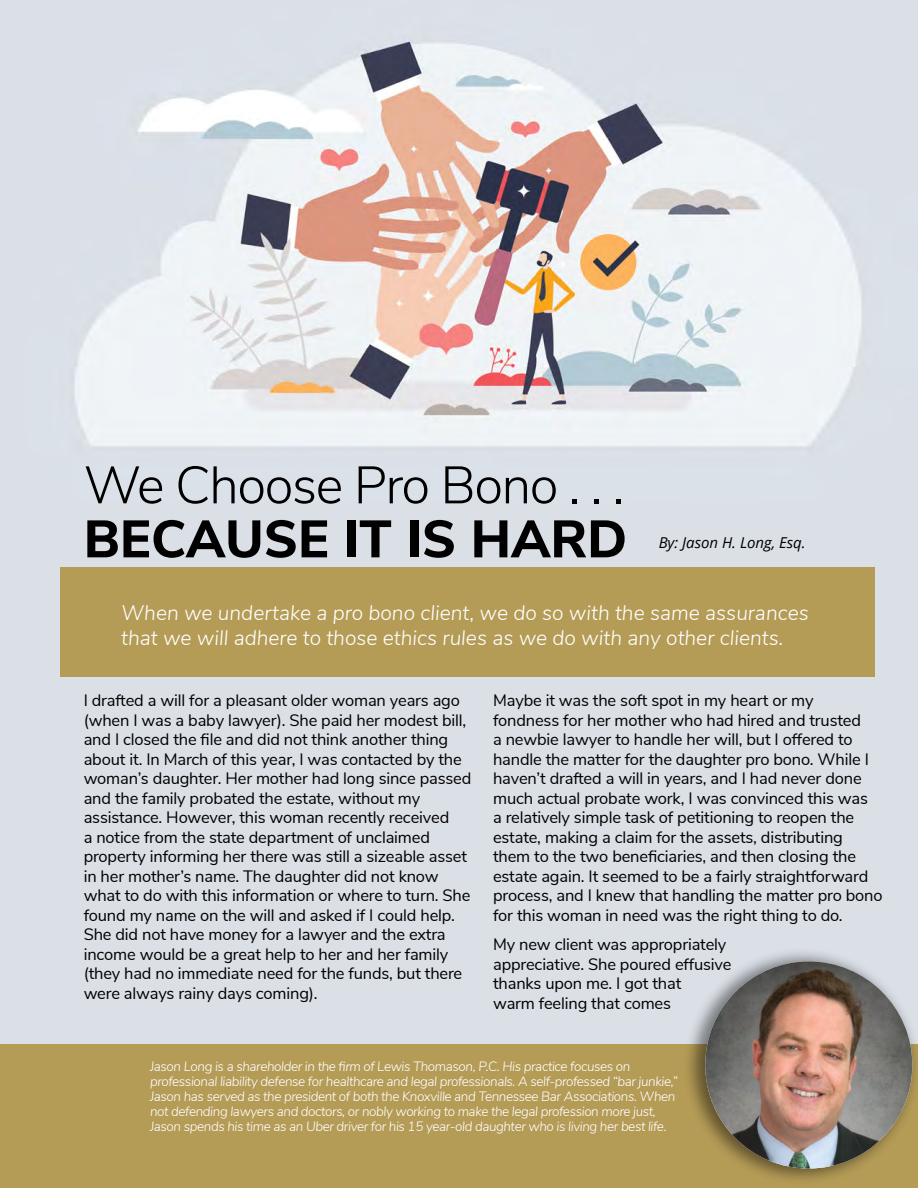
<style>
.page{position:relative;width:918px;height:1188px;background:#fff}
.page>*{position:absolute;margin:0;border:0;box-sizing:border-box;transform-origin:0 0}
.t1{font:300 52.5px "Nunito Sans";letter-spacing:-.025em;color:#000}
.t2{font:800 52.5px "Nunito Sans";color:#000}
.t3{font:italic 300 21px/25.5px "Nunito Sans";color:#fff}
.t4{font:16.5px/19.5px "Nunito Sans";letter-spacing:-.01em;color:#000}
.t5{font:italic 15px "Open Sans";color:#000}
.t6{font:italic 300 13.5px/15px "Nunito Sans";letter-spacing:-.03em;color:#fff}
</style>
<div class="page">
<img style="left:0;top:0;width:918px;height:1044px">
<div style="left:0;top:1044px;width:918px;height:144px;background:#b49b56"></div>
<div style="left:682px;top:947px;width:236px;height:239px;background:#000;opacity:.46"></div>
<img style="left:705px;top:961px;width:207px;height:208px;border-radius:104px">
<div style="left:60px;top:567px;width:815px;height:110px;background:#b49b56"></div>
<h1 class="t1" style="left:84px;top:447px;width:543px">We Choose Pro Bono . . .</h1>
<h1 class="t2" style="left:84px;top:501px;width:545px">BECAUSE IT IS HARD</h1>
<p class="t5" style="left:659px;top:533px;width:149px">By: Jason H. Long, Esq.</p>
<p class="t3" style="left:121px;top:599px;width:689px">When we undertake a pro bono client, we do so with the same assurances that we will adhere to those ethics rules as we do with any other clients.</p>
<p class="t4" style="left:84px;top:690px;width:389px">I drafted a will for a pleasant older woman years ago (when I was a baby lawyer). She paid her modest bill, and I closed the file and did not think another thing about it. In March of this year, I was contacted by the woman’s daughter. Her mother had long since passed and the family probated the estate, without my assistance. However, this woman recently received<br>a notice from the state department of unclaimed property informing her there was still a sizeable asset in her mother’s name. The daughter did not know what to do with this information or where to turn. She found my name on the will and asked if I could help.<br>She did not have money for a lawyer and the extra income would be a great help to her and her family (they had no immediate need for the funds, but there were always rainy days coming).</p>
<p class="t4" style="left:493px;top:690px;width:391px">Maybe it was the soft spot in my heart or my fondness for her mother who had hired and trusted<br>a newbie lawyer to handle her will, but I offered to handle the matter for the daughter pro bono. While I haven’t drafted a will in years, and I had never done much actual probate work, I was convinced this was<br>a relatively simple task of petitioning to reopen the estate, making a claim for the assets, distributing them to the two beneficiaries, and then closing the estate again. It seemed to be a fairly straightforward process, and I knew that handling the matter pro bono for this woman in need was the right thing to do.</p>
<p class="t4" style="left:493px;top:934px;width:240px">My new client was appropriately appreciative. She poured effusive thanks upon me. I got that<br>warm feeling that comes</p>
<p class="t6" style="left:150px;top:1059px;width:529px">Jason Long is a shareholder in the firm of Lewis Thomason, P.C. His practice focuses on professional liability defense for healthcare and legal professionals. A self-professed “bar junkie,” Jason has served as the president of both the Knoxville and Tennessee Bar Associations. When not defending lawyers and doctors, or nobly working to make the legal profession more just, Jason spends his time as an Uber driver for his 15 year-old daughter who is living her best life.</p>
</div>
